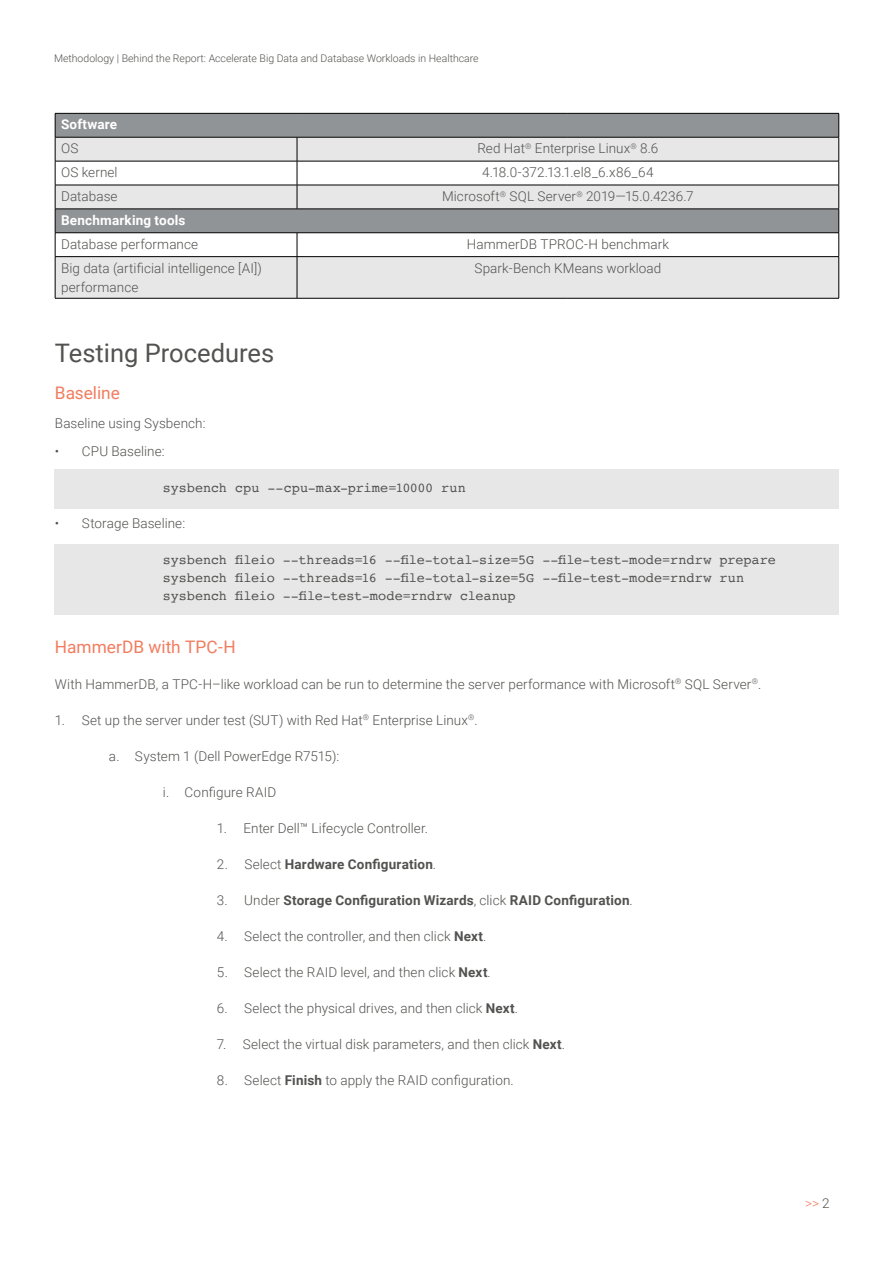
<style>
.page{position:relative;width:893px;height:1263px;background:#fff}
.page>*{position:absolute;margin:0;border:0;box-sizing:border-box;transform-origin:0 0}
.t1{font:25.5px "Roboto";color:#525250}
.t2{font:17.25px "Roboto";color:#f27c5e}
.t3{font:300 13.5px/19.5px "Roboto";letter-spacing:.005em;color:#525250}
.t4{font:13.5px/18px "Courier";letter-spacing:-.005em;color:#525250}
.t5{font:700 13.5px "Roboto";letter-spacing:.015em;color:#525250}
.t6{font:700 13.5px "Roboto";letter-spacing:.015em;color:#fff}
.t7{font:300 13.5px "Roboto";color:#f27c5e}
.t8{font:300 10.5px "Roboto";color:#525250}
.s1{font-weight:300}
.s2{font-weight:700}
.s3{color:#525250}
</style>
<div class="page">
<div style="left:55px;top:469px;width:784px;height:40px;background:#e7e7e8"></div>
<div style="left:55px;top:544px;width:784px;height:70px;background:#e7e7e8"></div>
<div style="left:56px;top:114px;width:782px;height:23px;background:#919496"></div>
<svg style="left:56px;top:138px;width:782px;height:160px;fill:#e7e7e8"></svg>
<svg style="left:297px;top:233px;width:1px;height:23px"></svg>
<hr style="left:55px;top:113px;width:242px;height:1px;background:#000">
<hr style="left:297px;top:113px;width:271px;height:1px;background:#000">
<hr style="left:568px;top:113px;width:271px;height:1px;background:#000">
<hr style="left:55px;top:137px;width:242px;height:1px;background:#000">
<hr style="left:297px;top:137px;width:271px;height:1px;background:#000">
<hr style="left:568px;top:137px;width:271px;height:1px;background:#000">
<hr style="left:55px;top:232px;width:242px;height:1px;background:#000">
<hr style="left:297px;top:232px;width:271px;height:1px;background:#000">
<hr style="left:568px;top:232px;width:271px;height:1px;background:#000">
<hr style="left:55px;top:256px;width:242px;height:1px;background:#000">
<hr style="left:55px;top:257px;width:1px;height:41px;background:#000">
<hr style="left:55px;top:298px;width:242px;height:1px;background:#000">
<hr style="left:297px;top:256px;width:271px;height:1px;background:#000">
<hr style="left:297px;top:257px;width:1px;height:41px;background:#000">
<hr style="left:568px;top:256px;width:271px;height:1px;background:#000">
<hr style="left:838px;top:257px;width:1px;height:41px;background:#000">
<hr style="left:297px;top:298px;width:271px;height:1px;background:#000">
<hr style="left:568px;top:298px;width:271px;height:1px;background:#000">
<hr style="left:55px;top:161px;width:242px;height:1px;background:#000">
<hr style="left:297px;top:161px;width:271px;height:1px;background:#000">
<hr style="left:568px;top:161px;width:271px;height:1px;background:#000">
<svg style="left:55px;top:114px;width:1px;height:142px"></svg>
<hr style="left:55px;top:185px;width:242px;height:1px;background:#000">
<hr style="left:297px;top:185px;width:271px;height:1px;background:#000">
<hr style="left:568px;top:185px;width:271px;height:1px;background:#000">
<svg style="left:297px;top:137px;width:1px;height:72px"></svg>
<svg style="left:838px;top:114px;width:1px;height:142px"></svg>
<hr style="left:55px;top:209px;width:242px;height:1px;background:#000">
<hr style="left:297px;top:209px;width:271px;height:1px;background:#000">
<hr style="left:568px;top:209px;width:271px;height:1px;background:#000">
<p class="t8" style="left:54px;top:51px;width:426px">Methodology | Behind the Report: Accelerate Big Data and Database Workloads in Healthcare</p>
<p class="t6" style="left:61px;top:115px;width:58px">Software</p>
<p class="t3" style="left:61px;top:138px;width:19px">OS</p>
<p class="t3" style="left:477px;top:138px;width:182px">Red Hat<sup>®</sup> Enterprise Linux<sup>®</sup> 8.6</p>
<p class="t3" style="left:61px;top:162px;width:58px">OS kernel</p>
<p class="t3" style="left:482px;top:162px;width:173px">4.18.0-372.13.1.el8_6.x86_64</p>
<p class="t3" style="left:61px;top:186px;width:58px">Database</p>
<p class="t3" style="left:442px;top:186px;width:253px">Microsoft<sup>®</sup> SQL Server<sup>®</sup> 2019—15.0.4236.7</p>
<p class="t6" style="left:61px;top:211px;width:126px">Benchmarking tools</p>
<p class="t3" style="left:61px;top:234px;width:139px">Database performance</p>
<p class="t3" style="left:467px;top:234px;width:204px">HammerDB TPROC-H benchmark</p>
<p class="t3" style="left:61px;top:258px;width:202px">Big data (artificial intelligence [AI]) performance</p>
<p class="t3" style="left:474px;top:258px;width:188px">Spark-Bench KMeans workload</p>
<h1 class="t1" style="left:55px;top:335px;width:221px">Testing Procedures</h1>
<p class="t2" style="left:55px;top:381px;width:66px">Baseline</p>
<p class="t3" style="left:55px;top:413px;width:152px">Baseline using Sysbench:</p>
<p class="t3" style="left:55px;top:441px;width:111px">• CPU Baseline:</p>
<p class="t4" style="left:163px;top:479px;width:304px">sysbench cpu --cpu-max-prime=10000 run</p>
<p class="t3" style="left:55px;top:513px;width:132px">• Storage Baseline:</p>
<p class="t4" style="left:163px;top:551px;width:614px">sysbench fileio --threads=16 --file-total-size=5G --file-test-mode=rndrw prepare sysbench fileio --threads=16 --file-total-size=5G --file-test-mode=rndrw run sysbench fileio --file-test-mode=rndrw cleanup</p>
<p class="t2" style="left:55px;top:635px;width:182px">HammerDB with TPC-H</p>
<p class="t3" style="left:55px;top:674px;width:708px">With HammerDB, a TPC-H–like workload can be run to determine the server performance with Microsoft<sup>®</sup> SQL Server<sup>®</sup>.</p>
<p class="t3" style="left:55px;top:710px;width:424px">1. Set up the server under test (SUT) with Red Hat<sup>®</sup> Enterprise Linux<sup>®</sup>.</p>
<p class="t3" style="left:109px;top:746px;width:232px">a. System 1 (Dell PowerEdge R7515):</p>
<p class="t3" style="left:163px;top:782px;width:115px">i. Configure RAID</p>
<p class="t3" style="left:217px;top:818px;width:213px">1. Enter Dell™ Lifecycle Controller.</p>
<p class="t5" style="left:217px;top:855px;width:221px"><span class="s1">2. Select</span> Hardware Configuration<span class="s1">.</span></p>
<p class="t5" style="left:217px;top:891px;width:417px"><span class="s1">3. Under</span> Storage Configuration Wizards<span class="s1">, click</span> RAID Configuration<span class="s1">.</span></p>
<p class="t3" style="left:217px;top:926px;width:271px">4. Select the controller, and then click <span class="s2">Next</span>.</p>
<p class="t3" style="left:217px;top:962px;width:275px">5. Select the RAID level, and then click <span class="s2">Next</span>.</p>
<p class="t3" style="left:217px;top:998px;width:303px">6. Select the physical drives, and then click <span class="s2">Next</span>.</p>
<p class="t3" style="left:217px;top:1034px;width:350px">7. Select the virtual disk parameters, and then click <span class="s2">Next</span>.</p>
<p class="t3" style="left:217px;top:1070px;width:298px">8. Select <span class="s2">Finish</span> to apply the RAID configuration.</p>
<p class="t7" style="left:805px;top:1194px;width:26px">&gt;&gt; <span class="s3">2</span></p>
</div>
